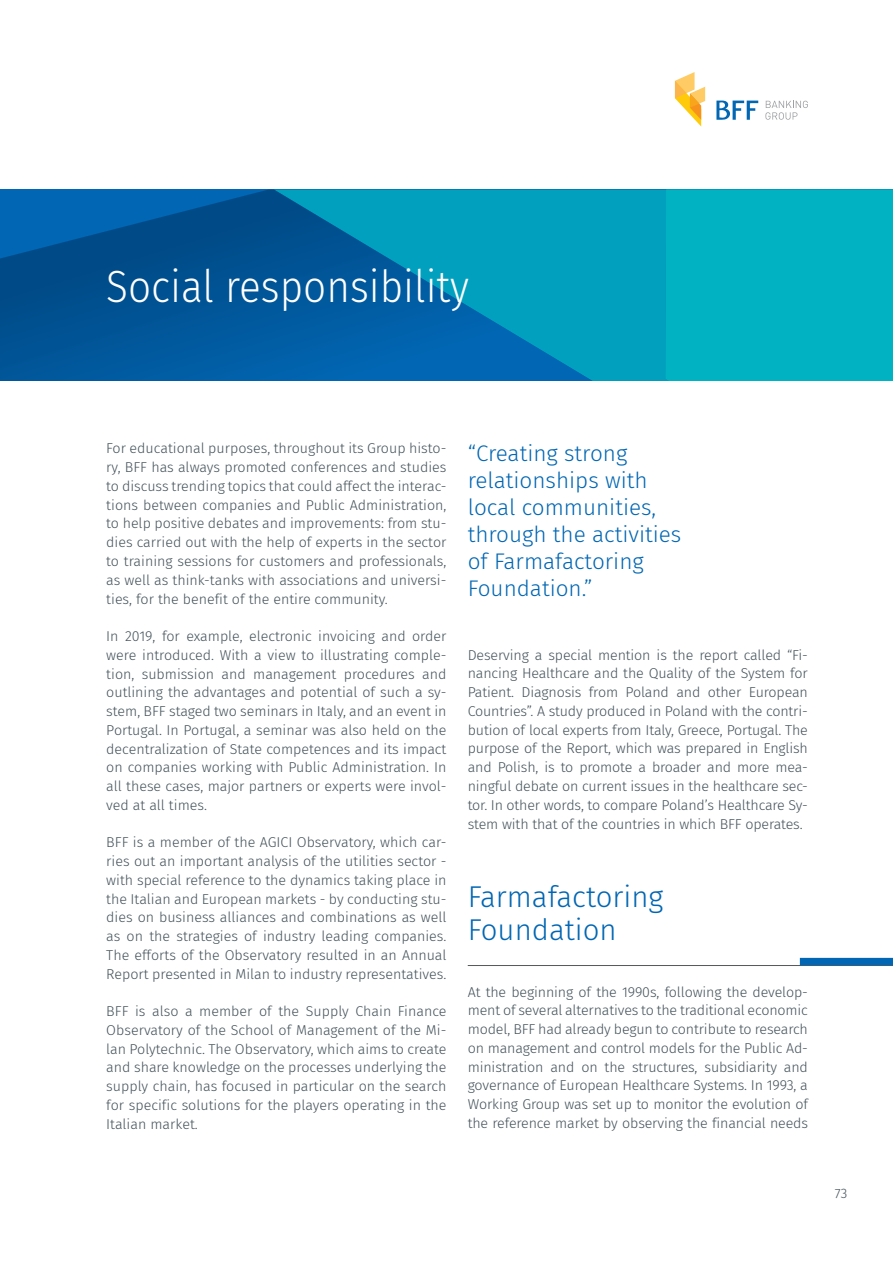
<style>
.page{position:relative;width:893px;height:1263px;background:#fff}
.page>*{position:absolute;margin:0;border:0;box-sizing:border-box;transform-origin:0 0}
.t1{font:300 45px "Fira Sans";color:#fff;scale:.9 1}
.t2{font:300 30px/33px "Fira Sans";color:#0166b3}
.t3{font:300 22.5px/27px "Fira Sans";color:#0166b3}
.t4{font:300 14.25px/18.8px "Fira Sans";color:#425159;text-align:justify}
.t5{font:300 13.5px "Fira Sans";color:#425159}
</style>
<div class="page">
<svg style="left:675px;top:72px;width:30px;height:55px"></svg>
<svg style="left:716px;top:101px;width:42px;height:19px"></svg>
<svg style="left:765px;top:101px;width:43px;height:19px"></svg>
<svg style="left:596px;top:190px;width:297px;height:72px;background:#00adc1"></svg>
<img style="left:592px;top:262px;width:301px;height:119px">
<img style="left:0;top:190px;width:592px;height:191px">
<hr style="left:468px;top:965px;width:425px;height:1px;background:#57585a">
<div style="left:800px;top:958px;width:93px;height:7px;background:#0166b3"></div>
<h1 class="t1" style="left:106px;top:255px;width:405px">Social responsibility</h1>
<p class="t4" style="left:106px;top:439px;width:342px">For educational purposes, throughout its Group histo&shy;ry, BFF has always promoted conferences and studies to discuss trending topics that could affect the interac&shy;tions between companies and Public Administration, to help positive debates and improvements: from stu&shy;dies carried out with the help of experts in the sector to training sessions for customers and professionals, as well as think-tanks with associations and universi&shy;ties, for the benefit of the entire community.</p>
<p class="t4" style="left:106px;top:627px;width:342px">In 2019, for example, electronic invoicing and order were introduced. With a view to illustrating comple&shy;tion, submission and management procedures and outlining the advantages and potential of such a sy&shy;stem, BFF staged two seminars in Italy, and an event in Portugal. In Portugal, a seminar was also held on the decentralization of State competences and its impact on companies working with Public Administration. In all these cases, major partners or experts were invol&shy;ved at all times.</p>
<p class="t4" style="left:106px;top:833px;width:342px">BFF is a member of the AGICI Observatory, which car&shy;ries out an important analysis of the utilities sector - with special reference to the dynamics taking place in the Italian and European markets - by conducting stu&shy;dies on business alliances and combinations as well as on the strategies of industry leading companies.<br>The efforts of the Observatory resulted in an Annual Report presented in Milan to industry representatives.</p>
<p class="t4" style="left:106px;top:1002px;width:342px">BFF is also a member of the Supply Chain Finance Observatory of the School of Management of the Mi&shy;lan Polytechnic. The Observatory, which aims to create and share knowledge on the processes underlying the supply chain, has focused in particular on the search for specific solutions for the players operating in the Italian market.</p>
<h3 class="t3" style="left:468px;top:440px;width:215px">“Creating strong relationships with local communities, through the activities of Farmafactoring<br>Foundation.”</h3>
<p class="t4" style="left:468px;top:645px;width:342px">Deserving a special mention is the report called “Fi&shy;nancing Healthcare and the Quality of the System for Patient. Diagnosis from Poland and other European Countries”. A study produced in Poland with the contri&shy;bution of local experts from Italy, Greece, Portugal. The purpose of the Report, which was prepared in English and Polish, is to promote a broader and more mea&shy;ningful debate on current issues in the healthcare sec&shy;tor. In other words, to compare Poland’s Healthcare Sy&shy;stem with that of the countries in which BFF operates.</p>
<h2 class="t2" style="left:468px;top:880px;width:197px">Farmafactoring<br>Foundation</h2>
<p class="t4" style="left:468px;top:982px;width:342px">At the beginning of the 1990s, following the develop&shy;ment of several alternatives to the traditional economic model, BFF had already begun to contribute to research on management and control models for the Public Ad&shy;ministration and on the structures, subsidiarity and governance of European Healthcare Systems. In 1993, a Working Group was set up to monitor the evolution of the reference market by observing the financial needs</p>
<p class="t5" style="left:835px;top:1184px;width:14px">73</p>
</div>
